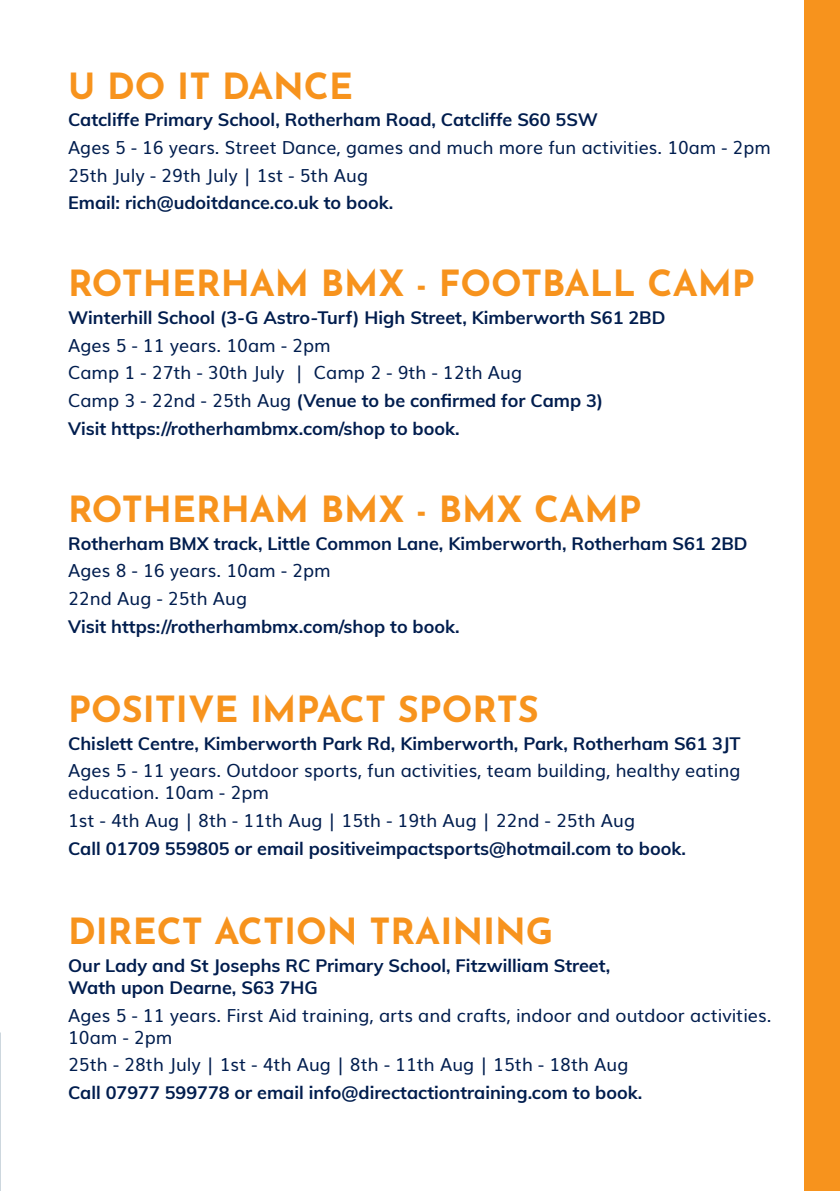
<style>
.page{position:relative;width:840px;height:1191px;background:#fff}
.page>*{position:absolute;margin:0;border:0;box-sizing:border-box;transform-origin:0 0}
.t1{font:700 36px "Josefin Sans";color:#f7931d}
.t2{font:18px/27.6px "Muli";color:#001d4e}
.t3{font:700 18px/22px "Muli";color:#001d4e}
.s1{font-weight:700}
</style>
<div class="page">
<div style="left:804px;top:0;width:35px;height:1191px;background:#f7931d"></div>
<h1 class="t1" style="left:68px;top:54px;width:286px">U DO IT DANCE</h1>
<p class="t3" style="left:68px;top:108px;width:531px">Catcliffe Primary School, Rotherham Road, Catcliffe S60 5SW</p>
<p class="t2" style="left:68px;top:132px;width:703px">Ages 5 - 16 years. Street Dance, games and much more fun activities. 10am - 2pm<br>25th July - 29th July | 1st - 5th Aug</p>
<p class="t3" style="left:68px;top:191px;width:326px">Email: rich@udoitdance.co.uk to book.</p>
<h1 class="t1" style="left:68px;top:252px;width:688px">ROTHERHAM BMX - FOOTBALL CAMP</h1>
<p class="t3" style="left:68px;top:306px;width:598px">Winterhill School (3-G Astro-Turf) High Street, Kimberworth S61 2BD</p>
<p class="t2" style="left:68px;top:330px;width:536px">Ages 5 - 11 years. 10am - 2pm<br>Camp 1 - 27th - 30th July | Camp 2 - 9th - 12th Aug<br>Camp 3 - 22nd - 25th Aug <span class="s1">(Venue to be confirmed for Camp 3)<br>Visit https://rotherhambmx.com/shop to book.</span></p>
<h1 class="t1" style="left:68px;top:477px;width:574px">ROTHERHAM BMX - BMX CAMP</h1>
<p class="t3" style="left:68px;top:531px;width:680px">Rotherham BMX track, Little Common Lane, Kimberworth, Rotherham S61 2BD</p>
<p class="t2" style="left:68px;top:555px;width:264px">Ages 8 - 16 years. 10am - 2pm<br>22nd Aug - 25th Aug</p>
<p class="t3" style="left:68px;top:614px;width:393px">Visit https://rotherhambmx.com/shop to book.</p>
<h1 class="t1" style="left:68px;top:677px;width:472px">POSITIVE IMPACT SPORTS</h1>
<p class="t3" style="left:68px;top:731px;width:673px">Chislett Centre, Kimberworth Park Rd, Kimberworth, Park, Rotherham S61 3JT</p>
<p class="t2" style="left:68px;top:758px;width:673px;line-height:22px">Ages 5 - 11 years. Outdoor sports, fun activities, team building, healthy eating education. 10am - 2pm</p>
<p class="t2" style="left:68px;top:805px;width:568px">1st - 4th Aug | 8th - 11th Aug | 15th - 19th Aug | 22nd - 25th Aug</p>
<p class="t3" style="left:68px;top:836px;width:619px">Call 01709 559805 or email positiveimpactsports@hotmail.com to book.</p>
<h1 class="t1" style="left:68px;top:899px;width:486px">DIRECT ACTION TRAINING</h1>
<p class="t3" style="left:68px;top:953px;width:543px">Our Lady and St Josephs RC Primary School, Fitzwilliam Street,<br>Wath upon Dearne, S63 7HG</p>
<p class="t2" style="left:68px;top:1002px;width:704px;line-height:22px">Ages 5 - 11 years. First Aid training, arts and crafts, indoor and outdoor activities.<br>10am - 2pm</p>
<p class="t2" style="left:68px;top:1049px;width:561px">25th - 28th July | 1st - 4th Aug | 8th - 11th Aug | 15th - 18th Aug</p>
<p class="t3" style="left:68px;top:1080px;width:575px">Call 07977 599778 or email info@directactiontraining.com to book.</p>
</div>
